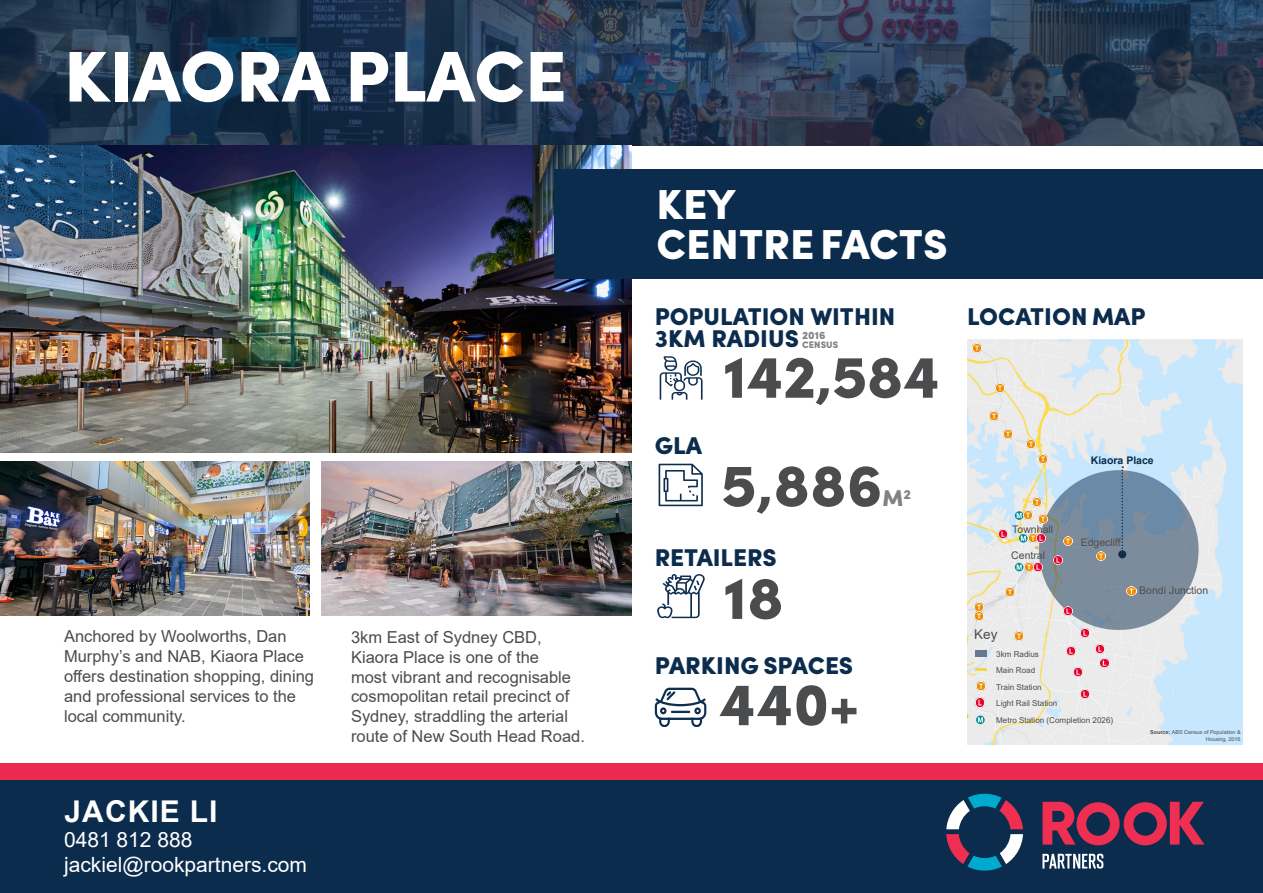
<style>
.page{position:relative;width:1263px;height:893px;background:#fff}
.page>*{position:absolute;margin:0;border:0;box-sizing:border-box;transform-origin:0 0}
.t1{font:900 72px "Sofia Pro";color:#fff}
.t2{font:900 60px "Sofia Pro";letter-spacing:-.005em;color:#4b4c4d}
.t3{font:900 42px "Sofia Pro";color:#fff}
.t4{font:700 30px "Arial";letter-spacing:.035em;color:#fff}
.t5{font:900 24.3px/22.5px "Sofia Pro";color:#0b2c4d}
.t6{font:900 22.95px "Sofia Pro";color:#808285}
.t7{font:21px/25.2px "Arial";color:#fff}
.t8{font:16.5px/19.8px "Arial";color:#4b4c4d}
.t9{font:13.5px "Arial";color:#4d4d4f}
.t10{font:900 10.8px "Sofia Pro";color:#808285}
.t11{font:10.5px "Arial";color:#4e4d50}
.t12{font:700 10.5px "Arial";color:#0a2d4d}
.t13{font:900 9.45px "Sofia Pro";color:#808285}
.t14{font:8.1px "Arial";color:#4e4d50}
.t15{font:5.4px "Arial";color:#4e4d50}
.s1{font-weight:700}
</style>
<div class="page">
<div style="left:0;top:779px;width:1263px;height:114px;background:#0b2c4d"></div>
<div style="left:0;top:763px;width:1263px;height:16px;background:#eb2a52"></div>
<svg style="left:1042px;top:802px;width:162px;height:43px"></svg>
<svg style="left:1042px;top:854px;width:61px;height:15px"></svg>
<svg style="left:946px;top:794px;width:77px;height:77px"></svg>
<svg style="left:0;top:0;width:1263px;height:146px"></svg>
<img style="left:0;top:146px;width:631px;height:307px">
<div style="left:555px;top:169px;width:708px;height:110px;background:#0b2c4d"></div>
<svg style="left:655px;top:688px;width:51px;height:39px"></svg>
<svg style="left:657px;top:574px;width:48px;height:44px"></svg>
<svg style="left:659px;top:464px;width:44px;height:42px"></svg>
<svg style="left:660px;top:356px;width:42px;height:44px"></svg>
<img style="left:0;top:461px;width:310px;height:155px">
<img style="left:322px;top:461px;width:309px;height:155px">
<img style="left:967px;top:339px;width:275px;height:406px">
<div style="left:1118px;top:550px;width:8px;height:8px;background:#0e2e4e;border-radius:50%"></div>
<svg style="left:1121px;top:466px;width:2px;height:85px"></svg>
<svg style="left:1026px;top:440px;width:9px;height:9px"></svg>
<svg style="left:995px;top:383px;width:10px;height:9px"></svg>
<svg style="left:1003px;top:429px;width:9px;height:9px"></svg>
<svg style="left:1063px;top:537px;width:9px;height:9px"></svg>
<svg style="left:1096px;top:551px;width:9px;height:9px"></svg>
<svg style="left:1015px;top:511px;width:8px;height:9px"></svg>
<svg style="left:1019px;top:534px;width:8px;height:9px"></svg>
<svg style="left:975px;top:668px;width:11px;height:3px"></svg>
<svg style="left:976px;top:681px;width:9px;height:9px"></svg>
<svg style="left:976px;top:715px;width:9px;height:9px"></svg>
<svg style="left:978px;top:717px;width:5px;height:5px"></svg>
<svg style="left:1017px;top:563px;width:25px;height:9px"></svg>
<svg style="left:976px;top:698px;width:9px;height:9px"></svg>
<svg style="left:998px;top:530px;width:9px;height:9px"></svg>
<svg style="left:1021px;top:534px;width:25px;height:9px"></svg>
<svg style="left:1063px;top:607px;width:9px;height:9px"></svg>
<svg style="left:1066px;top:647px;width:9px;height:9px"></svg>
<div style="left:975px;top:650px;width:11px;height:7px;background:#64798c"></div>
<svg style="left:1127px;top:586px;width:9px;height:10px"></svg>
<svg style="left:973px;top:344px;width:9px;height:9px"></svg>
<svg style="left:989px;top:411px;width:9px;height:9px"></svg>
<svg style="left:1038px;top:455px;width:9px;height:9px"></svg>
<svg style="left:1017px;top:497px;width:30px;height:27px"></svg>
<svg style="left:974px;top:602px;width:9px;height:18px"></svg>
<svg style="left:1005px;top:588px;width:9px;height:9px"></svg>
<svg style="left:1014px;top:631px;width:9px;height:9px"></svg>
<svg style="left:1080px;top:629px;width:9px;height:9px"></svg>
<svg style="left:1074px;top:668px;width:9px;height:9px"></svg>
<svg style="left:1054px;top:555px;width:9px;height:9px"></svg>
<svg style="left:1096px;top:644px;width:9px;height:9px"></svg>
<svg style="left:1100px;top:659px;width:9px;height:9px"></svg>
<svg style="left:1080px;top:689px;width:9px;height:9px"></svg>
<p class="t1" style="left:64px;top:20px;width:504px">KIAORA PLACE</p>
<p class="t8" style="left:64px;top:627px;width:252px">Anchored by Woolworths, Dan<br>Murphy’s and NAB, Kiaora Place offers destination shopping, dining and professional services to the local community.</p>
<p class="t4" style="left:65px;top:790px;width:154px">JACKIE LI</p>
<p class="t7" style="left:64px;top:827px;width:245px">0481 812 888 jackiel@rookpartners.com</p>
<p class="t8" style="left:351px;top:627px;width:235px">3km East of Sydney CBD,<br>Kiaora Place is one of the<br>most vibrant and recognisable cosmopolitan retail precinct of<br>Sydney, straddling the arterial route of New South Head Road.</p>
<p class="t3" style="left:656px;top:171px;width:80px">KEY</p>
<p class="t3" style="left:656px;top:211px;width:293px">CENTRE FACTS</p>
<p class="t5" style="left:655px;top:303px;width:242px">POPULATION WITHIN<br>3KM RADIUS</p>
<p class="t10" style="left:802px;top:327px;width:25px">2016</p>
<p class="t13" style="left:802px;top:337px;width:38px">CENSUS</p>
<p class="t5" style="left:655px;top:433px;width:49px">GLA</p>
<p class="t2" style="left:723px;top:329px;width:219px">142,584</p>
<p class="t2" style="left:721px;top:438px;width:163px">5,886</p>
<p class="t6" style="left:882px;top:480px;width:30px">M<sup>2</sup></p>
<p class="t5" style="left:655px;top:544px;width:124px">RETAILERS</p>
<p class="t2" style="left:723px;top:551px;width:62px">18</p>
<p class="t5" style="left:655px;top:653px;width:200px">PARKING SPACES</p>
<p class="t2" style="left:718px;top:657px;width:142px">440+</p>
<p class="t5" style="left:967px;top:303px;width:180px">LOCATION MAP</p>
<p class="t11" style="left:1012px;top:522px;width:42px">Townhall</p>
<p class="t11" style="left:1011px;top:548px;width:35px">Central</p>
<p class="t12" style="left:1091px;top:453px;width:65px">Kiaora Place</p>
<p class="t11" style="left:1081px;top:535px;width:42px">Edgecliff</p>
<p class="t11" style="left:1139px;top:583px;width:70px">Bondi Junction</p>
<p class="t9" style="left:974px;top:624px;width:25px">Key</p>
<p class="t14" style="left:996px;top:648px;width:44px">3km Radius</p>
<p class="t14" style="left:996px;top:665px;width:41px">Main Road</p>
<p class="t14" style="left:996px;top:681px;width:47px">Train Station</p>
<p class="t14" style="left:996px;top:698px;width:63px">Light Rail Station</p>
<p class="t14" style="left:996px;top:714px;width:119px">Metro Station (Completion 2026)</p>
<p class="t15" style="left:1150px;top:728px;width:92px"><span class="s1">Source:</span> ABS Census of Population &amp;</p>
<p class="t15" style="left:1206px;top:736px;width:36px">Housing, 2016</p>
</div>
